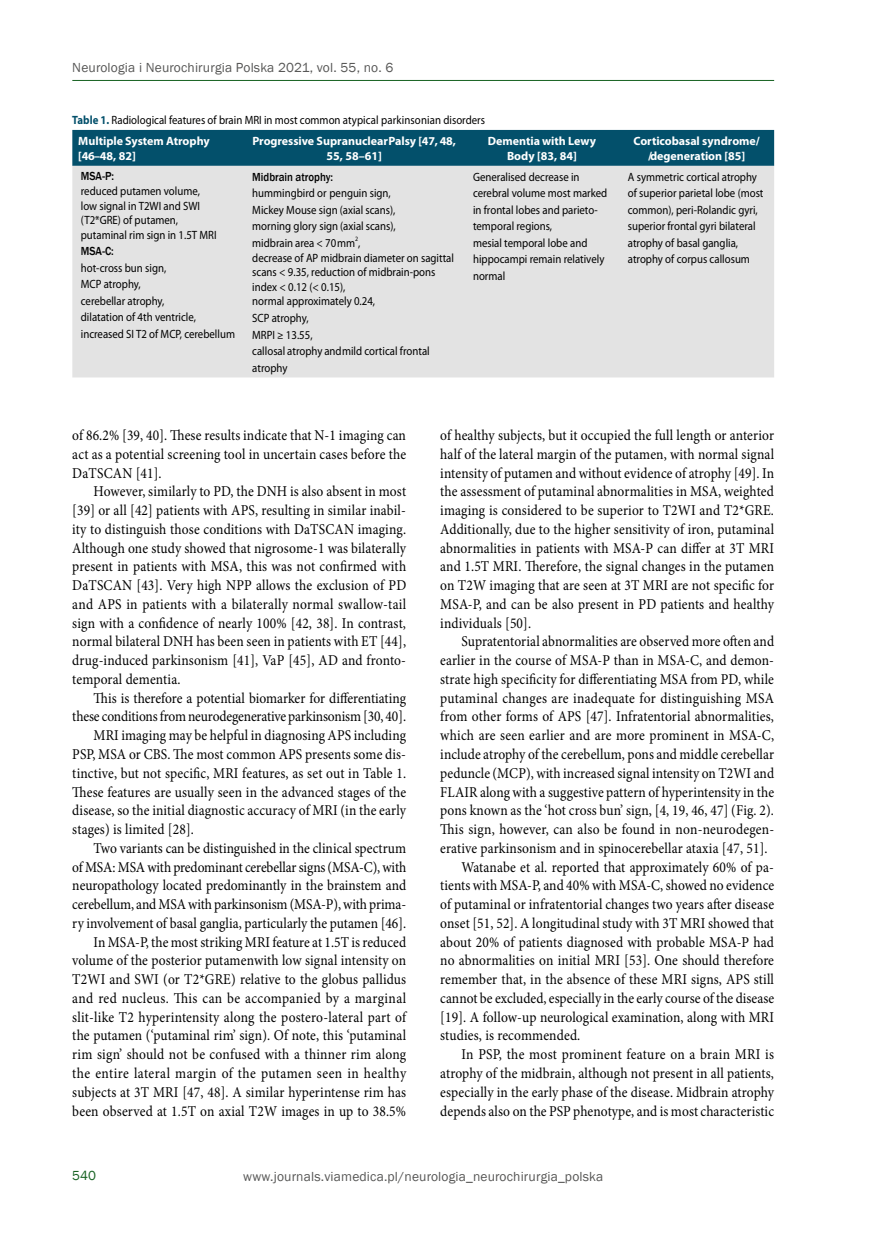
<style>
.page{position:relative;width:872px;height:1234px;background:#fff}
.page>*{position:absolute;margin:0;border:0;box-sizing:border-box;transform-origin:0 0}
.t1{font:15px/18.8px "Minion Pro";letter-spacing:.01em;color:#000;text-align:justify;scale:.9 1}
.t2{font:15px "Minion Pro";letter-spacing:-.01em;color:#000;scale:.9 1}
.t3{font:15px "Minion Pro";letter-spacing:.035em;color:#000;scale:.9 1}
.t4{font:15px "Minion Pro";letter-spacing:.03em;color:#000;scale:.9 1}
.t5{font:13.5px "Franklin Gothic";letter-spacing:.01em;color:#575756}
.t6{font:13.5px "Franklin Gothic";color:#176222}
.t7{font:12px/16.5px "Myriad Pro";color:#000;scale:.9 1}
.t8{font:700 12px/15px "Myriad Pro";letter-spacing:-.005em;color:#fff;text-align:center}
.t9{font:500 12px "Franklin Gothic";color:#000;scale:.9 1}
.t10{font:6.6px "Myriad Pro";color:#000;scale:.9 1}
.s1{font-weight:700;color:#03506b}
.s2{font-weight:700;color:#fff}
</style>
<div class="page">
<hr style="left:72px;top:80px;width:702px;height:1px;background:#176222">
<div style="left:72px;top:130px;width:702px;height:36px;background:#03506b"></div>
<div style="left:72px;top:166px;width:702px;height:211px;background:#e3e3e3"></div>
<p class="t5" style="left:72px;top:59px;width:323px">Neurologia i Neurochirurgia Polska 2021, vol. 55, no. 6</p>
<p class="t7" style="left:78px;top:110px;width:453px;line-height:21px;text-indent:-6px"><span class="s1">Table 1.</span> Radiological features of brain MRI in most common atypical parkinsonian disorders<br><span class="s2">Multiple System Atrophy</span></p>
<p class="t8" style="left:78px;top:148px;width:59px">[46–48, 82]</p>
<p class="t8" style="left:252px;top:133px;width:205px">Progressive Supranuclear Palsy [47, 48,<br>55, 58–61]</p>
<p class="t8" style="left:488px;top:133px;width:110px">Dementia with Lewy<br>Body [83, 84]</p>
<p class="t8" style="left:633px;top:133px;width:128px">Corticobasal syndrome/ /degeneration [85]</p>
<p class="t9" style="left:81px;top:169px;width:38px">MSA-P:</p>
<p class="t7" style="left:81px;top:184px;width:152px;line-height:14.7px">reduced putamen volume, low signal in T2WI and SWI (T2*GRE) of putamen, putaminal rim sign in 1.5T MRI</p>
<p class="t9" style="left:81px;top:244px;width:38px">MSA-C:</p>
<p class="t7" style="left:81px;top:260px;width:173px">hot-cross bun sign,<br>MCP atrophy,<br>cerebellar atrophy,<br>dilatation of 4th ventricle, increased SI T2 of MCP, cerebellum</p>
<p class="t9" style="left:252px;top:169px;width:91px">Midbrain atrophy:</p>
<p class="t7" style="left:252px;top:185px;width:161px">hummingbird or penguin sign,<br>Mickey Mouse sign (axial scans), morning glory sign (axial scans), midbrain area &lt; 70 mm ,</p>
<p class="t10" style="left:355px;top:235px;width:5px">2</p>
<p class="t7" style="left:252px;top:250px;width:226px;line-height:14.7px">decrease of AP midbrain diameter on sagittal scans &lt; 9.35, reduction of midbrain-pons index &lt; 0.12 (&lt; 0.15),<br>normal approximately 0.24,</p>
<p class="t7" style="left:252px;top:310px;width:199px">SCP atrophy,<br>MRPI ≥ 13.55,<br>callosal atrophy and mild cortical frontal atrophy</p>
<p class="t7" style="left:473px;top:169px;width:151px">Generalised decrease in cerebral volume most marked in frontal lobes and parieto&shy;temporal regions,<br>mesial temporal lobe and hippocampi remain relatively normal</p>
<p class="t7" style="left:628px;top:169px;width:152px">A symmetric cortical atrophy of superior parietal lobe (most common), peri-Rolandic gyri, superior frontal gyri bilateral atrophy of basal ganglia, atrophy of corpus callosum</p>
<p class="t1" style="left:72px;top:426px;width:372px">of 86.2% [39, 40]. These results indicate that N-1 imaging can act as a potential screening tool in uncertain cases before the DaTSCAN [41].</p>
<p class="t1" style="left:72px;top:482px;width:372px;text-indent:21px">However, similarly to PD, the DNH is also absent in most [39] or all [42] patients with APS, resulting in similar inabil&shy;ity to distinguish those conditions with DaTSCAN imaging.<br>Although one study showed that nigrosome-1 was bilaterally present in patients with MSA, this was not confirmed with DaTSCAN [43]. Very high NPP allows the exclusion of PD and APS in patients with a bilaterally normal swallow-tail sign with a confidence of nearly 100% [42, 38]. In contrast, normal bilateral DNH has been seen in patients with ET [44], drug-induced parkinsonism [41], VaP [45], AD and fronto&shy;temporal dementia.</p>
<p class="t1" style="left:94px;top:688px;width:349px">This is therefore a potential biomarker for differentiating</p>
<p class="t2" style="left:72px;top:706px;width:372px">these conditions from neurodegenerative parkinsonism [30, 40].</p>
<p class="t1" style="left:94px;top:726px;width:349px">MRI imaging may be helpful in diagnosing APS including</p>
<p class="t1" style="left:72px;top:744px;width:372px">PSP, MSA or CBS. The most common APS presents some dis-</p>
<p class="t1" style="left:72px;top:763px;width:372px">tinctive, but not specific, MRI features, as set out in Table 1.</p>
<p class="t1" style="left:72px;top:782px;width:372px">These features are usually seen in the advanced stages of the</p>
<p class="t1" style="left:72px;top:801px;width:372px">disease, so the initial diagnostic accuracy of MRI (in the early</p>
<p class="t1" style="left:72px;top:819px;width:137px">stages) is limited [28].</p>
<p class="t1" style="left:94px;top:838px;width:349px">Two variants can be distinguished in the clinical spectrum</p>
<p class="t1" style="left:72px;top:857px;width:372px">of MSA: MSA with predominant cerebellar signs (MSA-C), with</p>
<p class="t1" style="left:72px;top:876px;width:372px">neuropathology located predominantly in the brainstem and</p>
<p class="t1" style="left:72px;top:894px;width:372px">cerebellum, and MSA with parkinsonism (MSA-P), with prima-</p>
<p class="t1" style="left:72px;top:913px;width:372px">ry involvement of basal ganglia, particularly the putamen [46].</p>
<p class="t1" style="left:94px;top:932px;width:349px">In MSA-P, the most striking MRI feature at 1.5T is reduced</p>
<p class="t1" style="left:72px;top:951px;width:372px">volume of the posterior putamen with low signal intensity on</p>
<p class="t1" style="left:72px;top:969px;width:372px">T2WI and SWI (or T2*GRE) relative to the globus pallidus</p>
<p class="t4" style="left:72px;top:987px;width:372px">and red nucleus. This can be accompanied by a marginal</p>
<p class="t1" style="left:72px;top:1007px;width:372px">slit-like T2 hyperintensity along the postero-lateral part of</p>
<p class="t1" style="left:72px;top:1026px;width:372px">the putamen (‘putaminal rim’ sign). Of note, this ‘putaminal</p>
<p class="t1" style="left:72px;top:1044px;width:372px">rim sign’ should not be confused with a thinner rim along</p>
<p class="t3" style="left:72px;top:1062px;width:372px">the entire lateral margin of the putamen seen in healthy</p>
<p class="t1" style="left:72px;top:1082px;width:372px">subjects at 3T MRI [47, 48]. A similar hyperintense rim has</p>
<p class="t1" style="left:72px;top:1101px;width:372px">been observed at 1.5T on axial T2W images in up to 38.5%</p>
<p class="t1" style="left:440px;top:426px;width:372px">of healthy subjects, but it occupied the full length or anterior half of the lateral margin of the putamen, with normal signal intensity of putamen and without evidence of atrophy [49]. In the assessment of putaminal abnormalities in MSA, weighted imaging is considered to be superior to T2WI and T2*GRE.<br>Additionally, due to the higher sensitivity of iron, putaminal abnormalities in patients with MSA-P can differ at 3T MRI and 1.5T MRI. Therefore, the signal changes in the putamen on T2W imaging that are seen at 3T MRI are not specific for MSA-P, and can be also present in PD patients and healthy individuals [50].</p>
<p class="t1" style="left:461px;top:632px;width:349px">Supratentorial abnormalities are observed more often and</p>
<p class="t1" style="left:440px;top:651px;width:372px">earlier in the course of MSA-P than in MSA-C, and demon-</p>
<p class="t1" style="left:440px;top:669px;width:372px">strate high specificity for differentiating MSA from PD, while</p>
<p class="t1" style="left:440px;top:688px;width:372px">putaminal changes are inadequate for distinguishing MSA</p>
<p class="t1" style="left:440px;top:707px;width:372px">from other forms of APS [47]. Infratentorial abnormalities,</p>
<p class="t1" style="left:440px;top:726px;width:372px">which are seen earlier and are more prominent in MSA-C,</p>
<p class="t1" style="left:440px;top:744px;width:372px">include atrophy of the cerebellum, pons and middle cerebellar</p>
<p class="t1" style="left:440px;top:763px;width:372px">peduncle (MCP), with increased signal intensity on T2WI and</p>
<p class="t1" style="left:440px;top:782px;width:372px">FLAIR along with a suggestive pattern of hyperintensity in the</p>
<p class="t1" style="left:440px;top:801px;width:372px">pons known as the ‘hot cross bun’ sign, [4, 19, 46, 47] (Fig. 2).</p>
<p class="t1" style="left:440px;top:819px;width:372px">This sign, however, can also be found in non-neurodegen-</p>
<p class="t1" style="left:440px;top:838px;width:365px">erative parkinsonism and in spinocerebellar ataxia [47, 51].</p>
<p class="t1" style="left:461px;top:857px;width:349px">Watanabe et al. reported that approximately 60% of pa-</p>
<p class="t1" style="left:440px;top:876px;width:372px">tients with MSA-P, and 40% with MSA-C, showed no evidence</p>
<p class="t1" style="left:440px;top:894px;width:372px">of putaminal or infratentorial changes two years after disease</p>
<p class="t1" style="left:440px;top:913px;width:372px">onset [51, 52]. A longitudinal study with 3T MRI showed that</p>
<p class="t1" style="left:440px;top:932px;width:372px">about 20% of patients diagnosed with probable MSA-P had</p>
<p class="t1" style="left:440px;top:951px;width:372px">no abnormalities on initial MRI [53]. One should therefore</p>
<p class="t1" style="left:440px;top:969px;width:372px">remember that, in the absence of these MRI signs, APS still</p>
<p class="t1" style="left:440px;top:988px;width:372px">cannot be excluded, especially in the early course of the disease</p>
<p class="t1" style="left:440px;top:1007px;width:372px">[19]. A follow-up neurological examination, along with MRI</p>
<p class="t1" style="left:440px;top:1026px;width:157px">studies, is recommended.</p>
<p class="t1" style="left:461px;top:1044px;width:349px">In PSP, the most prominent feature on a brain MRI is</p>
<p class="t1" style="left:440px;top:1063px;width:372px">atrophy of the midbrain, although not present in all patients,</p>
<p class="t1" style="left:440px;top:1082px;width:372px">especially in the early phase of the disease. Midbrain atrophy</p>
<p class="t1" style="left:440px;top:1101px;width:372px">depends also on the PSP phenotype, and is most characteristic</p>
<p class="t6" style="left:72px;top:1166px;width:25px">540</p>
<p class="t5" style="left:243px;top:1168px;width:361px">www.journals.viamedica.pl/neurologia_neurochirurgia_polska</p>
</div>
